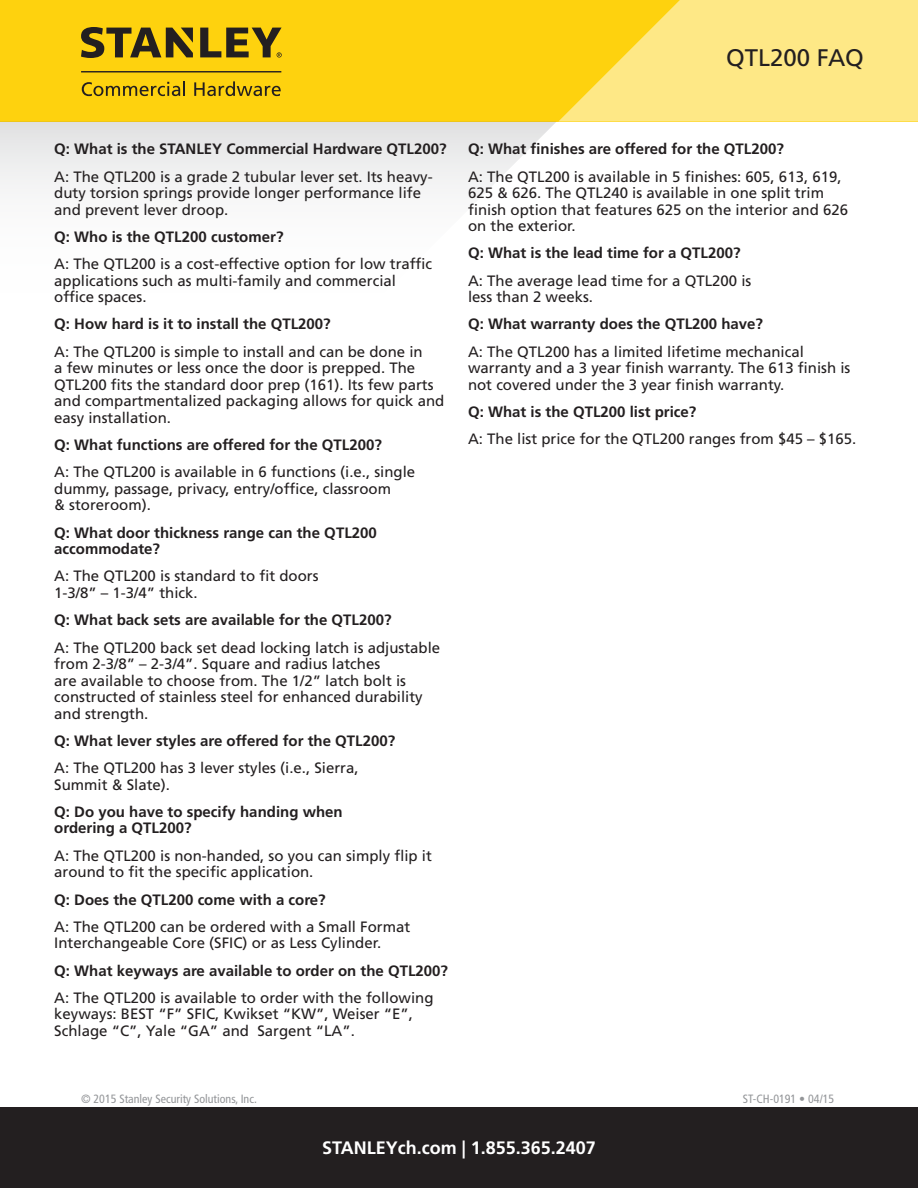
<style>
.page{position:relative;width:918px;height:1188px;background:#fff}
.page>*{position:absolute;margin:0;border:0;box-sizing:border-box;transform-origin:0 0}
.t1{font:24px "Frutiger LT Std";color:#231f20}
.t2{font:700 18px "Frutiger LT Std";color:#fff}
.Answer{font:15px/16.5px "Frutiger LT Std";color:#231f20}
.Answer-2{font:700 15px/16.5px "Frutiger LT Std";color:#231f20}
.t3{font:condensed 12px "Frutiger LT Std";color:#939598}
</style>
<div class="page">
<div style="left:0;top:1107px;width:918px;height:81px;background:#231f20"></div>
<div style="left:0;top:0;width:918px;height:122px;background:#fed20e"></div>
<svg style="left:81px;top:27px;width:201px;height:31px"></svg>
<hr style="left:81px;top:71px;width:200px;height:1px;background:#231f20">
<svg style="left:82px;top:81px;width:103px;height:15px"></svg>
<svg style="left:194px;top:81px;width:87px;height:15px"></svg>
<svg style="left:0;top:122px;width:556px;height:67px"></svg>
<svg style="left:558px;top:0;width:360px;height:122px;fill:#fee886"></svg>
<p class="t1" style="left:726px;top:43px;width:139px">QTL200 FAQ</p>
<p class="Answer-2" style="left:54px;top:141px;width:394px">Q: What is the STANLEY Commercial Hardware QTL200?</p>
<p class="Answer" style="left:54px;top:168px;width:380px">A: The QTL200 is a grade 2 tubular lever set. Its heavy&shy;duty torsion springs provide longer performance life and prevent lever droop.</p>
<p class="Answer-2" style="left:54px;top:228px;width:231px">Q: Who is the QTL200 customer?</p>
<p class="Answer" style="left:54px;top:256px;width:379px">A: The QTL200 is a cost-effective option for low traffic applications such as multi-family and commercial office spaces.</p>
<p class="Answer-2" style="left:54px;top:316px;width:278px">Q: How hard is it to install the QTL200?</p>
<p class="Answer" style="left:54px;top:343px;width:392px">A: The QTL200 is simple to install and can be done in<br>a few minutes or less once the door is prepped. The QTL200 fits the standard door prep (161). Its few parts and compartmentalized packaging allows for quick and easy installation.</p>
<p class="Answer-2" style="left:54px;top:437px;width:329px">Q: What functions are offered for the QTL200?</p>
<p class="Answer" style="left:54px;top:464px;width:362px">A: The QTL200 is available in 6 functions (i.e., single dummy, passage, privacy, entry/office, classroom<br>&amp; storeroom).</p>
<p class="Answer-2" style="left:54px;top:524px;width:324px">Q: What door thickness range can the QTL200 accommodate?</p>
<p class="Answer" style="left:54px;top:568px;width:266px">A: The QTL200 is standard to fit doors<br>1-3/8” – 1-3/4” thick.</p>
<p class="Answer-2" style="left:54px;top:612px;width:339px">Q: What back sets are available for the QTL200?</p>
<p class="Answer" style="left:54px;top:639px;width:387px">A: The QTL200 back set dead locking latch is adjustable from 2-3/8” – 2-3/4”. Square and radius latches<br>are available to choose from. The 1/2” latch bolt is constructed of stainless steel for enhanced durability and strength.</p>
<p class="Answer-2" style="left:54px;top:732px;width:342px">Q: What lever styles are offered for the QTL200?</p>
<p class="Answer" style="left:54px;top:760px;width:306px">A: The QTL200 has 3 lever styles (i.e., Sierra,<br>Summit &amp; Slate).</p>
<p class="Answer-2" style="left:54px;top:804px;width:290px">Q: Do you have to specify handing when ordering a QTL200?</p>
<p class="Answer" style="left:54px;top:847px;width:379px">A: The QTL200 is non-handed, so you can simply flip it around to fit the specific application.</p>
<p class="Answer-2" style="left:54px;top:891px;width:273px">Q: Does the QTL200 come with a core?</p>
<p class="Answer" style="left:54px;top:918px;width:357px">A: The QTL200 can be ordered with a Small Format<br>Interchangeable Core (SFIC) or as Less Cylinder.</p>
<p class="Answer-2" style="left:54px;top:962px;width:395px">Q: What keyways are available to order on the QTL200?</p>
<p class="Answer" style="left:54px;top:990px;width:381px">A: The QTL200 is available to order with the following keyways: BEST “F” SFIC, Kwikset “KW”, Weiser “E”,<br>Schlage “C”, Yale “GA” and Sargent “LA”.</p>
<p class="Answer-2" style="left:468px;top:141px;width:317px">Q: What finishes are offered for the QTL200?</p>
<p class="Answer" style="left:468px;top:168px;width:382px">A: The QTL200 is available in 5 finishes: 605, 613, 619, 625 &amp; 626. The QTL240 is available in one split trim finish option that features 625 on the interior and 626 on the exterior.</p>
<p class="Answer-2" style="left:468px;top:245px;width:274px">Q: What is the lead time for a QTL200?</p>
<p class="Answer" style="left:468px;top:272px;width:285px">A: The average lead time for a QTL200 is less than 2 weeks.</p>
<p class="Answer-2" style="left:468px;top:316px;width:297px">Q: What warranty does the QTL200 have?</p>
<p class="Answer" style="left:468px;top:343px;width:384px">A: The QTL200 has a limited lifetime mechanical warranty and a 3 year finish warranty. The 613 finish is not covered under the 3 year finish warranty.</p>
<p class="Answer-2" style="left:468px;top:404px;width:230px">Q: What is the QTL200 list price?</p>
<p class="Answer" style="left:468px;top:431px;width:390px">A: The list price for the QTL200 ranges from $45 – $165.</p>
<p class="t3" style="left:81px;top:1092px;width:177px">© 2015 Stanley Security Solutions, Inc.</p>
<p class="t3" style="left:743px;top:1092px;width:93px">ST-CH-0191 • 04/15</p>
<p class="t2" style="left:322px;top:1137px;width:275px">STANLEYch.com | 1.855.365.2407</p>
</div>
